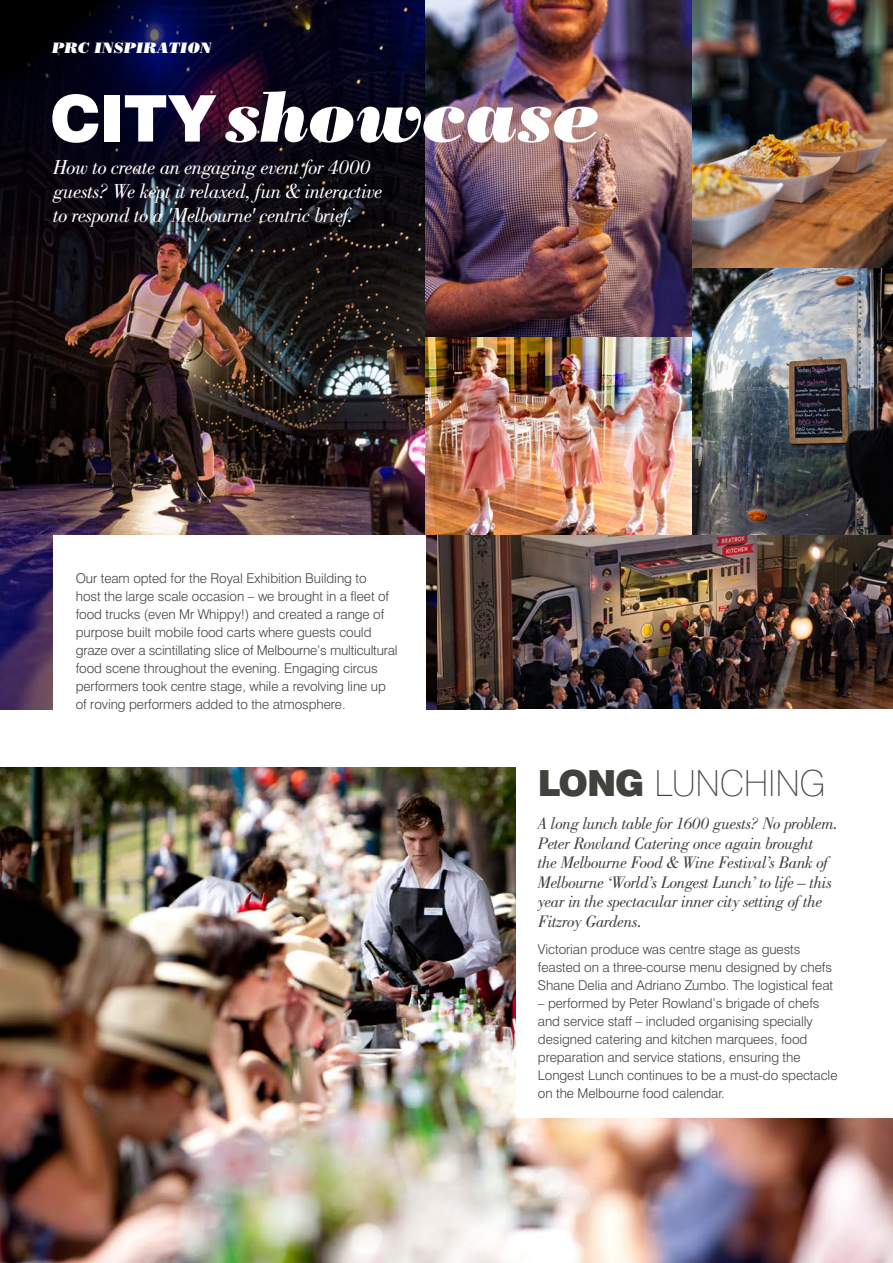
<style>
.page{position:relative;width:893px;height:1263px;background:#fff}
.page>*{position:absolute;margin:0;border:0;box-sizing:border-box;transform-origin:0 0}
.t1{font:italic 71.7px "Bodoni LT Poster";letter-spacing:-.005em;color:#fff}
.t2{font:100 36px "Swiss 721 BT";letter-spacing:-.01em;color:#43413c}
.t3{font:italic 21px/24px "Bodoni LT";letter-spacing:-.03em;color:#fff}
.t4{font:italic 17.25px/19.5px "Bodoni LT";letter-spacing:-.025em;color:#43413c}
.t5{font:italic 15px "Bodoni LT Poster";letter-spacing:-.005em;color:#fff}
.t6{font:300 13.5px/18px "Swiss 721 BT";letter-spacing:-.005em;color:#43413c}
.s1{font-family:"Swiss 721 BT";font-weight:900;font-style:normal;font-size:64.35px}
.s2{font-weight:900}
</style>
<div class="page">
<img style="left:0;top:767px;width:893px;height:496px">
<img style="left:436px;top:535px;width:457px;height:174px">
<img style="left:0;top:236px;width:436px;height:473px">
<svg style="left:0;top:0;width:425px;height:236px;background:#0b081c"></svg>
<img style="left:691px;top:268px;width:202px;height:267px">
<img style="left:691px;top:0;width:202px;height:268px">
<div style="left:517px;top:709px;width:376px;height:408px;background:#fff"></div>
<img style="left:425px;top:337px;width:266px;height:198px">
<img style="left:425px;top:0;width:266px;height:337px">
<div style="left:53px;top:535px;width:372px;height:196px;background:#fff"></div>
<p class="t5" style="left:52px;top:39px;width:161px">PRC INSPIRATION</p>
<h1 class="t1" style="left:50px;top:74px;width:553px"><span class="s1">CITY</span> showcase</h1>
<h3 class="t3" style="left:53px;top:155px;width:331px">How to create an engaging event for 4000 guests? We kept it relaxed, fun &amp; interactive to respond to a 'Melbourne' centric brief.</h3>
<p class="t6" style="left:76px;top:569px;width:323px">Our team opted for the Royal Exhibition Building to<br>host the large scale occasion – we brought in a fleet of food trucks (even Mr Whippy!) and created a range of purpose built mobile food carts where guests could graze over a scintillating slice of Melbourne’s multicultural food scene throughout the evening. Engaging circus performers took centre stage, while a revolving line up of roving performers added to the atmosphere.</p>
<h2 class="t2" style="left:538px;top:761px;width:289px"><span class="s2">LONG</span> LUNCHING</h2>
<p class="t4" style="left:538px;top:814px;width:302px">A long lunch table for 1600 guests? No problem.<br>Peter Rowland Catering once again brought<br>the Melbourne Food &amp; Wine Festival’s Bank of Melbourne ‘World’s Longest Lunch’ to life – this year in the spectacular inner city setting of the Fitzroy Gardens.</p>
<p class="t6" style="left:538px;top:940px;width:297px">Victorian produce was centre stage as guests feasted on a three-course menu designed by chefs<br>Shane Delia and Adriano Zumbo. The logistical feat</p>
<p class="t6" style="left:538px;top:994px;width:301px">– performed by Peter Rowland’s brigade of chefs and service staff – included organising specially designed catering and kitchen marquees, food preparation and service stations, ensuring the Longest Lunch continues to be a must-do spectacle on the Melbourne food calendar.</p>
</div>
